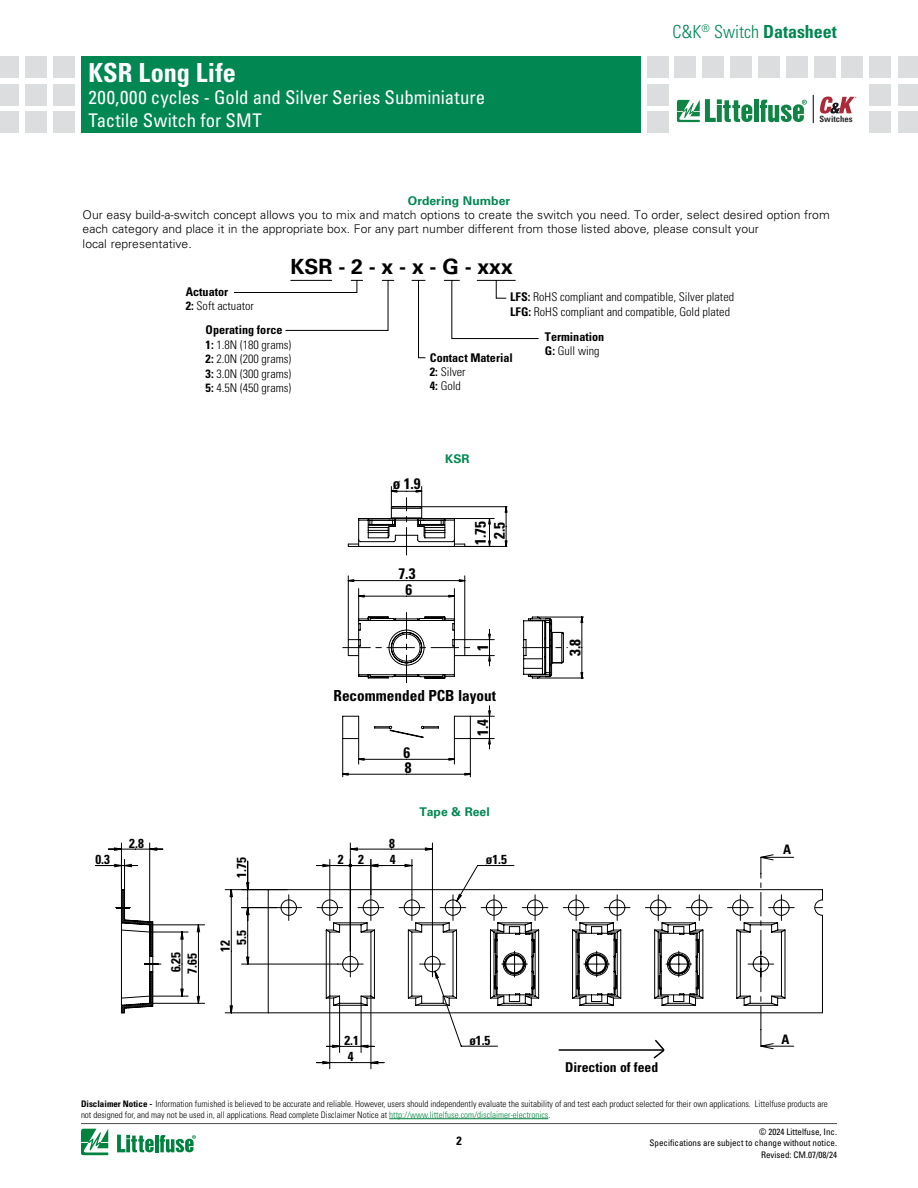
<style>
.page{position:relative;width:918px;height:1188px;background:#fff}
.page>*{position:absolute;margin:0;border:0;box-sizing:border-box;transform-origin:0 0}
.t1{font:700 condensed 26.4px "Univers LT Std";letter-spacing:.005em;color:#fff}
.t2{font:700 21px "Univers LT Std";color:#000}
.t3{font:condensed 18.75px/22.5px "Univers LT Std";color:#fff}
.t4{font:300 condensed 18px "Univers LT Std";color:#008752}
.t5{font:700 condensed 15.3px/15.3px "Univers LT Std";color:#000}
.t6{font:700 condensed 13.5px "Univers LT Std";color:#000}
.t7{font:700 condensed 13.05px/16.4px "Univers LT Std";color:#000}
.t8{font:300 12px/14.4px "Univers LT Std";color:#000}
.t9{font:300 condensed 12px/14.4px "Univers LT Std";color:#000}
.t10{font:700 condensed 12px/14.4px "Univers LT Std";color:#000}
.t11{font:700 12px "Univers LT Std";color:#008752}
.t12{font:300 condensed 9px/10.8px "Univers LT Std";color:#000}
.t13{font:condensed 9px/10.8px "Univers LT Std";color:#000;text-align:right}
.t14{font:700 condensed 8.7px "Univers LT Std";color:#292c2f}
.s1{font-weight:700}
.s2{font-weight:300}
.s3{color:#00823f}
</style>
<div class="page">
<hr style="left:81px;top:1123px;width:756px;height:1px;background:#4d4d4f">
<svg style="left:81px;top:1129px;width:27px;height:26px"></svg>
<hr style="left:155px;top:1135px;width:3px;height:17px;background:#00823f">
<svg style="left:160px;top:1135px;width:36px;height:18px"></svg>
<svg style="left:117px;top:1135px;width:37px;height:17px"></svg>
<div style="left:870px;top:56px;width:21px;height:21px;background:#dcddde"></div>
<div style="left:870px;top:84px;width:21px;height:21px;background:#dcddde"></div>
<div style="left:870px;top:112px;width:21px;height:21px;background:#dcddde"></div>
<div style="left:647px;top:56px;width:21px;height:21px;background:#dcddde"></div>
<div style="left:647px;top:84px;width:21px;height:21px;background:#dcddde"></div>
<div style="left:647px;top:112px;width:21px;height:21px;background:#dcddde"></div>
<div style="left:675px;top:56px;width:21px;height:21px;background:#dcddde"></div>
<div style="left:703px;top:56px;width:21px;height:21px;background:#dcddde"></div>
<div style="left:730px;top:56px;width:22px;height:21px;background:#dcddde"></div>
<div style="left:786px;top:56px;width:21px;height:21px;background:#dcddde"></div>
<div style="left:758px;top:56px;width:22px;height:21px;background:#dcddde"></div>
<div style="left:814px;top:56px;width:21px;height:21px;background:#dcddde"></div>
<div style="left:842px;top:56px;width:21px;height:21px;background:#dcddde"></div>
<div style="left:899px;top:56px;width:19px;height:21px;background:#dcddde"></div>
<div style="left:899px;top:84px;width:19px;height:21px;background:#dcddde"></div>
<div style="left:899px;top:112px;width:19px;height:21px;background:#dcddde"></div>
<svg style="left:813px;top:95px;width:1px;height:28px"></svg>
<svg style="left:820px;top:97px;width:36px;height:17px"></svg>
<hr style="left:754px;top:100px;width:4px;height:22px;background:#0f8444">
<svg style="left:760px;top:100px;width:47px;height:22px"></svg>
<svg style="left:677px;top:99px;width:75px;height:23px"></svg>
<div style="left:81px;top:56px;width:559px;height:77px;background:#008752"></div>
<div style="left:53px;top:56px;width:22px;height:21px;background:#dcddde"></div>
<div style="left:53px;top:84px;width:22px;height:21px;background:#dcddde"></div>
<div style="left:53px;top:112px;width:22px;height:21px;background:#dcddde"></div>
<div style="left:25px;top:56px;width:22px;height:21px;background:#dcddde"></div>
<div style="left:25px;top:84px;width:22px;height:21px;background:#dcddde"></div>
<div style="left:25px;top:112px;width:22px;height:21px;background:#dcddde"></div>
<div style="left:0;top:56px;width:19px;height:21px;background:#dcddde"></div>
<div style="left:0;top:84px;width:19px;height:21px;background:#dcddde"></div>
<div style="left:0;top:112px;width:19px;height:21px;background:#dcddde"></div>
<hr style="left:389px;top:1118px;width:159px;height:1px;background:#00823f">
<svg style="left:95px;top:843px;width:699px;height:226px"></svg>
<svg style="left:342px;top:486px;width:242px;height:291px"></svg>
<svg style="left:234px;top:280px;width:305px;height:78px"></svg>
<h1 class="t1" style="left:89px;top:56px;width:149px">KSR Long Life</h1>
<h3 class="t3" style="left:89px;top:86px;width:398px">200,000 cycles - Gold and Silver Series Subminiature<br>Tactile Switch for SMT</h3>
<h3 class="t4" style="left:673px;top:21px;width:166px">C&amp;K<sup>®</sup> Switch <span class="s1">Datasheet</span></h3>
<p class="t14" style="left:819px;top:114px;width:35px">Switches</p>
<h3 class="t11" style="left:408px;top:193px;width:104px">Ordering Number</h3>
<p class="t8" style="left:83px;top:208px;width:749px">Our easy build-a-switch concept allows you to mix and match options to create the switch you need. To order, select desired option from each category and place it in the appropriate box. For any part number different from those listed above, please consult your<br>local representative.</p>
<h2 class="t2" style="left:290px;top:254px;width:224px">KSR - 2 - x - x - G - xxx</h2>
<h3 class="t9" style="left:186px;top:284px;width:70px"><span class="s1">Actuator<br>2:</span> Soft actuator</h3>
<h3 class="t9" style="left:206px;top:323px;width:87px"><span class="s1">Operating force<br>1:</span> 1.8N (180 grams)<br><span class="s1">2:</span> 2.0N (200 grams)<br><span class="s1">3:</span> 3.0N (300 grams)<br><span class="s1">5:</span> 4.5N (450 grams)</h3>
<h3 class="t9" style="left:510px;top:290px;width:225px"><span class="s1">LFS:</span> RoHS compliant and compatible, Silver plated<br><span class="s1">LFG:</span> RoHS compliant and compatible, Gold plated</h3>
<h3 class="t10" style="left:545px;top:329px;width:61px">Termination<br>G: <span class="s2">Gull wing</span></h3>
<h3 class="t10" style="left:430px;top:350px;width:84px">Contact Material<br>2: <span class="s2">Silver<br></span>4: <span class="s2">Gold</span></h3>
<h3 class="t5" style="left:393px;top:476px;width:29px">ø 1.9</h3>
<h3 class="t5" style="left:399px;top:566px;width:18px">7.3</h3>
<h3 class="t5" style="left:406px;top:582px;width:8px">6</h3>
<h3 class="t11" style="left:445px;top:452px;width:26px">KSR</h3>
<h3 class="t5" style="left:473px;top:545px;width:25px;rotate:-90deg">1.75</h3>
<h3 class="t5" style="left:492px;top:539px;width:18px;rotate:-90deg">2.5</h3>
<h3 class="t5" style="left:475px;top:651px;width:8px;rotate:-90deg">1</h3>
<h3 class="t5" style="left:334px;top:688px;width:164px">Recommended PCB layout</h3>
<h3 class="t5" style="left:404px;top:745px;width:10px">6<br>8</h3>
<h3 class="t5" style="left:475px;top:736px;width:18px;rotate:-90deg">1.4</h3>
<h3 class="t7" style="left:129px;top:835px;width:16px">2.8</h3>
<h3 class="t7" style="left:389px;top:835px;width:7px">8</h3>
<h3 class="t7" style="left:95px;top:851px;width:16px">0.3</h3>
<h3 class="t7" style="left:338px;top:851px;width:28px">2 2</h3>
<h3 class="t7" style="left:390px;top:851px;width:7px">4</h3>
<h3 class="t7" style="left:233px;top:878px;width:22px;rotate:-90deg">1.75</h3>
<h3 class="t11" style="left:419px;top:805px;width:72px">Tape &amp; Reel</h3>
<h3 class="t7" style="left:486px;top:851px;width:23px">ø1.5</h3>
<h3 class="t7" style="left:168px;top:974px;width:23px;rotate:-90deg">6.25<br>7.65</h3>
<h3 class="t7" style="left:233px;top:945px;width:16px;rotate:-90deg">5.5</h3>
<h3 class="t7" style="left:217px;top:952px;width:13px;rotate:-90deg">12</h3>
<h3 class="t7" style="left:344px;top:1032px;width:16px">2.1</h3>
<h3 class="t7" style="left:348px;top:1048px;width:7px">4</h3>
<h3 class="t7" style="left:469px;top:1032px;width:23px">ø1.5</h3>
<h3 class="t5" style="left:568px;top:656px;width:18px;rotate:-90deg">3.8</h3>
<h3 class="t6" style="left:565px;top:1059px;width:95px">Direction of feed</h3>
<h3 class="t7" style="left:783px;top:841px;width:9px">A</h3>
<h3 class="t7" style="left:781px;top:1031px;width:9px">A</h3>
<p class="t12" style="left:81px;top:1098px;width:748px"><span class="s1">Disclaimer Notice -</span> Information furnished is believed to be accurate and reliable. However, users should independently evaluate the suitability of and test each product selected for their own applications. Littelfuse products are not designed for, and may not be used in, all applications. Read complete Disclaimer Notice at <span class="s3">http://www.littelfuse.com/disclaimer-electronics</span>.</p>
<h3 class="t10" style="left:456px;top:1133px;width:7px">2</h3>
<p class="t13" style="left:650px;top:1126px;width:189px">© 2024 Littelfuse, Inc.<br>Specifications are subject to change without notice.</p>
<p class="t13" style="left:761px;top:1149px;width:77px">Revised: CM.07/08/24</p>
</div>
